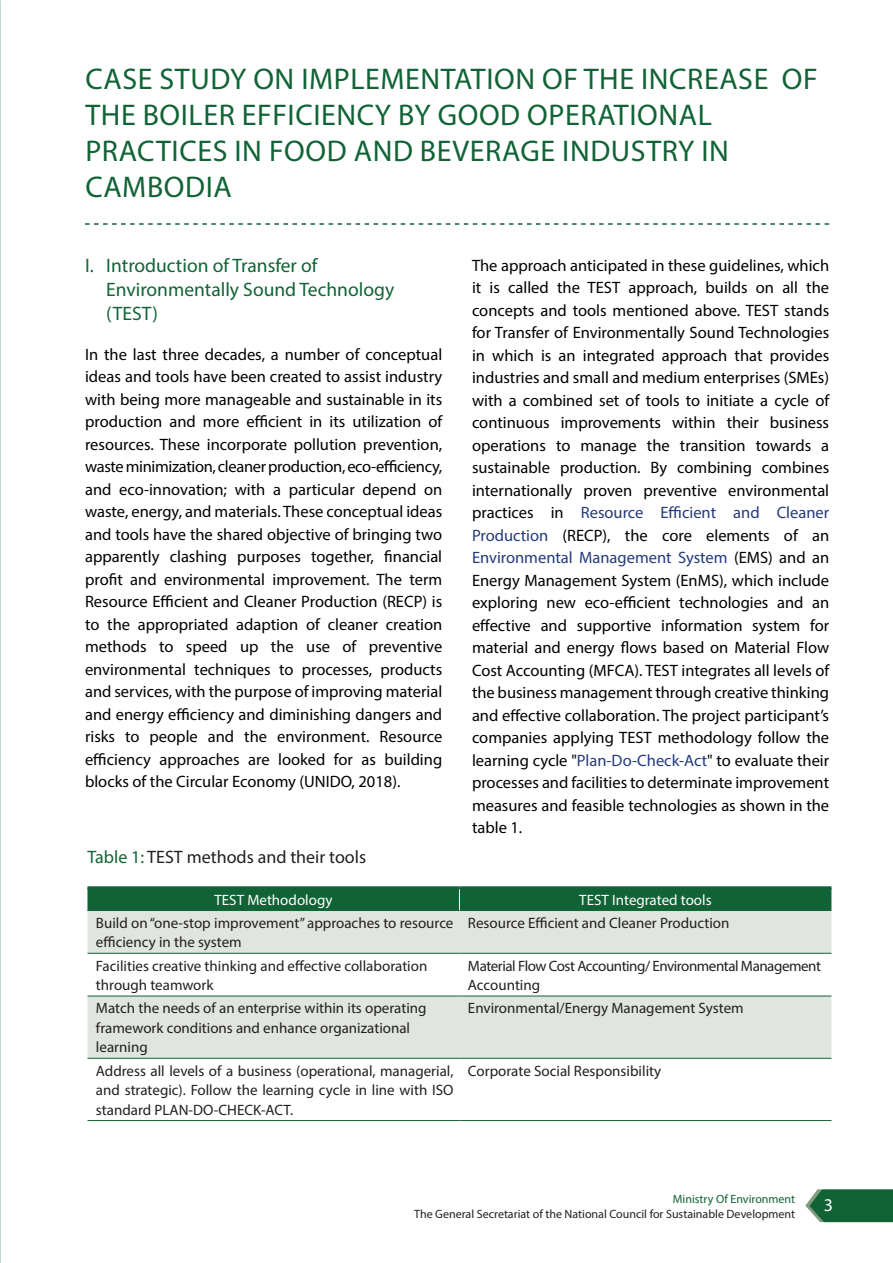
<style>
.page{position:relative;width:893px;height:1263px;background:#fff}
.page>*{position:absolute;margin:0;border:0;box-sizing:border-box;transform-origin:0 0}
.t1{font:30px/36px "Myriad Pro";letter-spacing:.02em;color:#116336}
.Body{font:19.5px/24px "Myriad Pro";color:#116336}
.Body-2{font:18px "Myriad Pro";color:#231f20}
.t2{font:18px "Myriad Pro";color:#fff}
.Body-3{font:16.5px/22.5px "Myriad Pro";color:#000;text-align:justify}
.Not{font:15px/19.5px "Myriad Pro";color:#231f20}
.Not-2{font:15px/19.5px "Myriad Pro";letter-spacing:-.03em;color:#231f20}
.Not-3{font:15px "Myriad Pro";color:#fff}
.t3{font:12px "Myriad Pro";color:#231f20}
.t4{font:12px "Myriad Pro";color:#116336}
.s1{color:#233b7c}
.s2{color:#116336}
</style>
<div class="page">
<svg style="left:85px;top:223px;width:744px;height:2px"></svg>
<svg style="left:87px;top:911px;width:744px;height:147px;fill:#e0e6df"></svg>
<hr style="left:87px;top:886px;width:372px;height:3px;background:#116336">
<hr style="left:459px;top:886px;width:372px;height:3px;background:#116336">
<hr style="left:87px;top:910px;width:372px;height:1px;background:#116336">
<hr style="left:459px;top:910px;width:372px;height:1px;background:#116336">
<hr style="left:87px;top:953px;width:372px;height:1px;background:#116336">
<hr style="left:459px;top:953px;width:372px;height:1px;background:#116336">
<hr style="left:87px;top:996px;width:372px;height:1px;background:#116336">
<hr style="left:459px;top:996px;width:372px;height:1px;background:#116336">
<hr style="left:87px;top:1058px;width:372px;height:1px;background:#116336">
<hr style="left:87px;top:1120px;width:372px;height:1px;background:#116336">
<hr style="left:459px;top:1058px;width:372px;height:1px;background:#116336">
<hr style="left:459px;top:1120px;width:372px;height:1px;background:#116336">
<div style="left:87px;top:888px;width:744px;height:22px;background:#116336"></div>
<svg style="left:805px;top:1189px;width:88px;height:33px;background:#2b734b"></svg>
<p class="t1" style="left:85px;top:61px;width:734px">CASE STUDY ON IMPLEMENTATION OF THE INCREASE OF THE BOILER EFFICIENCY BY GOOD OPERATIONAL PRACTICES IN FOOD AND BEVERAGE INDUSTRY IN CAMBODIA</p>
<p class="Body" style="left:106px;top:253px;width:289px;text-indent:-21px">I. Introduction of Transfer of<br>Environmentally Sound Technology (TEST)</p>
<p class="Body-3" style="left:85px;top:343px;width:359px">In the last three decades, a number of conceptual ideas and tools have been created to assist industry with being more manageable and sustainable in its production and more efficient in its utilization of resources. These incorporate pollution prevention, waste minimization, cleaner production, eco-efficiency, and eco-innovation; with a particular depend on waste, energy, and materials. These conceptual ideas and tools have the shared objective of bringing two apparently clashing purposes together, financial profit and environmental improvement. The term Resource Efficient and Cleaner Production (RECP) is to the appropriated adaption of cleaner creation methods to speed up the use of preventive environmental techniques to processes, products and services, with the purpose of improving material and energy efficiency and diminishing dangers and risks to people and the environment. Resource efficiency approaches are looked for as building blocks of the Circular Economy (UNIDO, 2018).</p>
<p class="Body-3" style="left:472px;top:254px;width:359px">The approach anticipated in these guidelines, which it is called the TEST approach, builds on all the concepts and tools mentioned above. TEST stands for Transfer of Environmentally Sound Technologies in which is an integrated approach that provides industries and small and medium enterprises (SMEs) with a combined set of tools to initiate a cycle of continuous improvements within their business operations to manage the transition towards a sustainable production. By combining combines internationally proven preventive environmental practices in <span class="s1">Resource Efficient and Cleaner Production</span> (RECP), the core elements of an <span class="s1">Environmental Management System</span> (EMS) and an Energy Management System (EnMS), which include exploring new eco-efficient technologies and an effective and supportive information system for material and energy flows based on Material Flow Cost Accounting (MFCA). TEST integrates all levels of the business management through creative thinking and effective collaboration. The project participant’s companies applying TEST methodology follow the learning cycle "<span class="s1">Plan-Do-Check-Act</span>" to evaluate their processes and facilities to determinate improvement measures and feasible technologies as shown in the table 1.</p>
<p class="Body-2" style="left:87px;top:846px;width:280px"><span class="s2">Table 1:</span> TEST methods and their tools</p>
<p class="Not-3" style="left:214px;top:890px;width:119px">TEST Methodology</p>
<p class="Not-3" style="left:579px;top:890px;width:134px">TEST Integrated tools</p>
<p class="Not" style="left:96px;top:913px;width:359px">Build on “one-stop improvement” approaches to resource efficiency in the system</p>
<p class="Not" style="left:468px;top:913px;width:263px">Resource Efficient and Cleaner Production</p>
<p class="Not" style="left:96px;top:955px;width:333px">Facilities creative thinking and effective collaboration through teamwork</p>
<p class="Not-2" style="left:468px;top:955px;width:355px">Material Flow Cost Accounting/ Environmental Management<br>Accounting</p>
<p class="Not" style="left:96px;top:998px;width:332px">Match the needs of an enterprise within its operating framework conditions and enhance organizational learning</p>
<p class="Not" style="left:468px;top:998px;width:277px">Environmental/Energy Management System</p>
<p class="Not" style="left:96px;top:1060px;width:359px;text-align:justify">Address all levels of a business (operational, managerial, and strategic). Follow the learning cycle in line with ISO standard PLAN-DO-CHECK-ACT.</p>
<p class="Not" style="left:468px;top:1060px;width:195px">Corporate Social Responsibility</p>
<p class="t4" style="left:673px;top:1191px;width:124px">Ministry Of Environment</p>
<p class="t3" style="left:414px;top:1206px;width:382px">The General Secretariat of the National Council for Sustainable Development</p>
<p class="t2" style="left:824px;top:1194px;width:11px">3</p>
</div>
